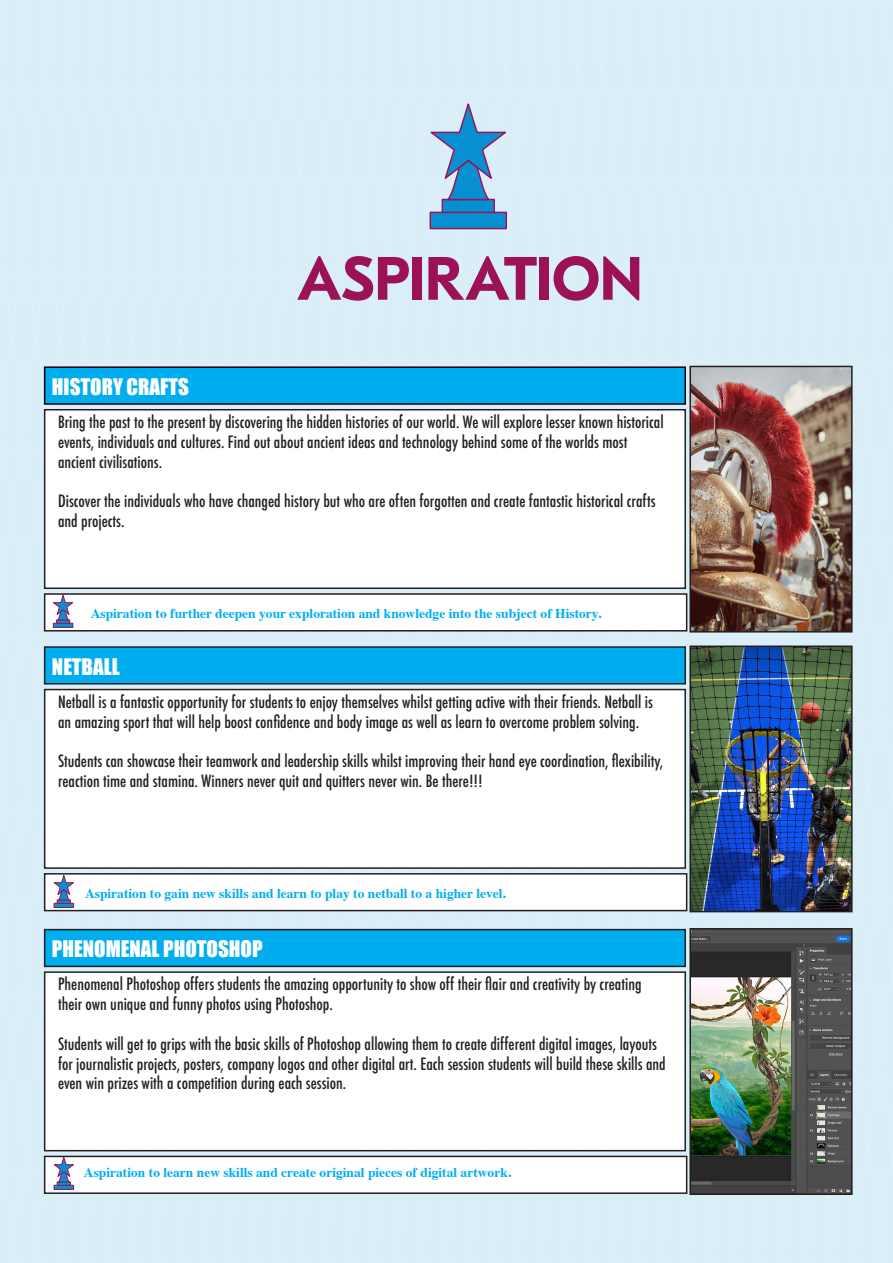
<style>
.page{position:relative;width:893px;height:1263px;background:#daeef8}
.page>*{position:absolute;margin:0;border:0;box-sizing:border-box;transform-origin:0 0}
.t1{font:21px "Impact";color:#fff}
.t2{font:500 condensed 16.5px/19.8px "Futura";color:#231f20}
.t3{font:700 13.5px "Times";color:#00aeef}
</style>
<div class="page">
<div style="left:44px;top:366px;width:642px;height:39px;background:#00aeef;border:2px solid #000"></div>
<div style="left:45px;top:410px;width:640px;height:178px;background:#fff"></div>
<div style="left:44px;top:409px;width:642px;height:180px;border:2px solid #231f20"></div>
<div style="left:45px;top:594px;width:642px;height:37px;background:#fff"></div>
<div style="left:44px;top:593px;width:643px;height:38px;border:2px solid #231f20"></div>
<img style="left:692px;top:369px;width:158px;height:260px">
<div style="left:689px;top:366px;width:164px;height:266px;border:2px solid #231f20"></div>
<svg style="left:53px;top:623px;width:20px;height:5px"></svg>
<div style="left:56px;top:620px;width:14px;height:3px;background:#0790d1;border:1px solid #9b1259"></div>
<svg style="left:52px;top:594px;width:22px;height:26px"></svg>
<div style="left:45px;top:647px;width:640px;height:37px;background:#00aeef"></div>
<div style="left:44px;top:646px;width:642px;height:38px;border:2px solid #231f20"></div>
<div style="left:45px;top:689px;width:640px;height:179px;background:#fff"></div>
<div style="left:44px;top:689px;width:642px;height:180px;border:2px solid #231f20"></div>
<div style="left:45px;top:874px;width:642px;height:36px;background:#fff"></div>
<div style="left:44px;top:873px;width:643px;height:38px;border:2px solid #231f20"></div>
<img style="left:692px;top:648px;width:158px;height:261px">
<div style="left:689px;top:645px;width:164px;height:267px;border:2px solid #231f20"></div>
<svg style="left:54px;top:903px;width:20px;height:5px"></svg>
<div style="left:57px;top:900px;width:14px;height:3px;background:#0790d1;border:1px solid #9b1259"></div>
<svg style="left:53px;top:874px;width:21px;height:26px"></svg>
<div style="left:45px;top:930px;width:640px;height:36px;background:#00aeef"></div>
<div style="left:44px;top:929px;width:642px;height:38px;border:2px solid #231f20"></div>
<div style="left:45px;top:972px;width:640px;height:179px;background:#fff"></div>
<div style="left:44px;top:971px;width:642px;height:180px;border:2px solid #231f20"></div>
<div style="left:45px;top:1156px;width:642px;height:37px;background:#fff"></div>
<div style="left:44px;top:1156px;width:643px;height:38px;border:2px solid #231f20"></div>
<img style="left:692px;top:931px;width:158px;height:261px">
<div style="left:689px;top:928px;width:164px;height:267px;border:2px solid #231f20"></div>
<svg style="left:54px;top:1185px;width:20px;height:4px"></svg>
<div style="left:57px;top:1182px;width:14px;height:3px;background:#0790d1;border:1px solid #9b1259"></div>
<svg style="left:53px;top:1156px;width:21px;height:26px"></svg>
<svg style="left:297px;top:256px;width:112px;height:45px;background:#bc87ad"></svg>
<div style="left:412px;top:257px;width:9px;height:43px;background:#9b1259"></div>
<svg style="left:428px;top:256px;width:109px;height:44px;background:#bb82aa"></svg>
<div style="left:539px;top:257px;width:10px;height:43px;background:#9b1259"></div>
<svg style="left:554px;top:256px;width:85px;height:45px;background:#b87aa4"></svg>
<div style="left:430px;top:212px;width:77px;height:17px;background:#0790d1;border:1px solid #9b1259"></div>
<div style="left:442px;top:199px;width:53px;height:14px;background:#0790d1;border:1px solid #9b1259"></div>
<svg style="left:427px;top:99px;width:83px;height:102px;background:#98c2e1"></svg>
<p class="t1" style="left:52px;top:370px;width:139px">HISTORY CRAFTS</p>
<p class="t2" style="left:58px;top:412px;width:607px">Bring the past to the present by discovering the hidden histories of our world. We will explore lesser known historical events, individuals and cultures. Find out about ancient ideas and technology behind some of the worlds most ancient civilisations.</p>
<p class="t2" style="left:58px;top:491px;width:599px">Discover the individuals who have changed history but who are often forgotten and create fantastic historical crafts and projects.</p>
<p class="t3" style="left:91px;top:600px;width:512px">Aspiration to further deepen your exploration and knowledge into the subject of History.</p>
<p class="t1" style="left:52px;top:650px;width:69px">NETBALL</p>
<p class="t2" style="left:58px;top:692px;width:596px">Netball is a fantastic opportunity for students to enjoy themselves whilst getting active with their friends. Netball is an amazing sport that will help boost confidence and body image as well as learn to overcome problem solving.</p>
<p class="t2" style="left:58px;top:751px;width:607px">Students can showcase their teamwork and leadership skills whilst improving their hand eye coordination, flexibility, reaction time and stamina. Winners never quit and quitters never win. Be there!!!</p>
<p class="t3" style="left:85px;top:880px;width:422px">Aspiration to gain new skills and learn to play to netball to a higher level.</p>
<p class="t1" style="left:52px;top:933px;width:212px">PHENOMENAL PHOTOSHOP</p>
<p class="t2" style="left:58px;top:974px;width:585px">Phenomenal Photoshop offers students the amazing opportunity to show off their flair and creativity by creating their own unique and funny photos using Photoshop.</p>
<p class="t2" style="left:58px;top:1034px;width:609px">Students will get to grips with the basic skills of Photoshop allowing them to create different digital images, layouts for journalistic projects, posters, company logos and other digital art. Each session students will build these skills and even win prizes with a competition during each session.</p>
<p class="t3" style="left:84px;top:1159px;width:429px">Aspiration to learn new skills and create original pieces of digital artwork.</p>
</div>
